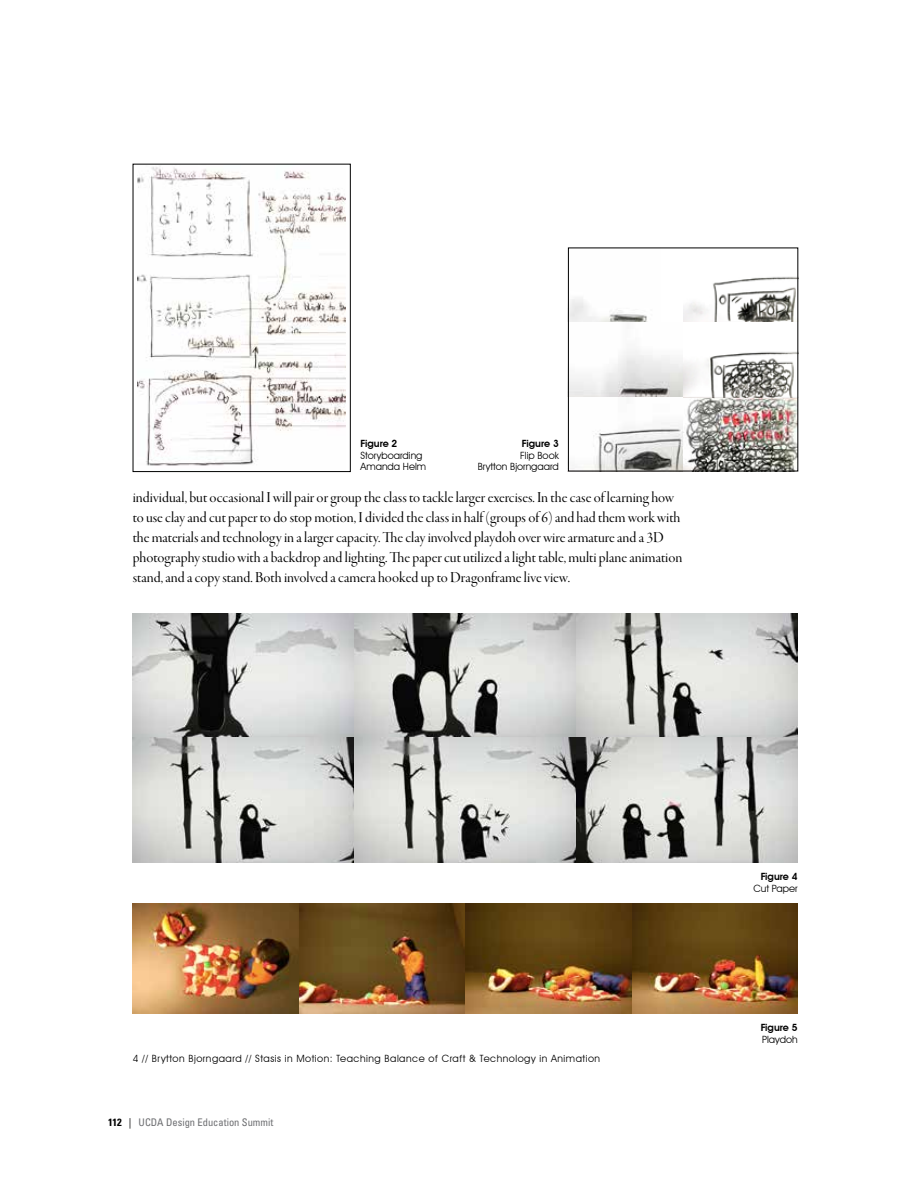
<style>
.page{position:relative;width:918px;height:1188px;background:#fff}
.page>*{position:absolute;margin:0;border:0;box-sizing:border-box;transform-origin:0 0}
.t1{font:15.6px/20px "Garamond Premr Pro Disp";color:#000}
.t2{font:condensed 10.5px "Univers LT Std";color:#6d6e71}
.t3{font:10.05px "Avant Garde IT Cby BT";letter-spacing:.05em;color:#000}
.t4{font:10.05px/12px "Avant Garde IT Cby BT";color:#000}
.t5{font:600 10.05px "Avant Garde IT Cby BT";color:#000}
.s1{font-weight:700;color:#000}
.s2{color:#000}
</style>
<div class="page">
<img style="left:137px;top:167px;width:208px;height:299px">
<div style="left:133px;top:164px;width:218px;height:308px;border:1px solid #000"></div>
<img style="left:568px;top:247px;width:93px;height:75px">
<img style="left:568px;top:350px;width:115px;height:122px">
<img style="left:683px;top:247px;width:116px;height:224px">
<div style="left:568px;top:248px;width:230px;height:223px;border:1px solid #000"></div>
<img style="left:133px;top:613px;width:665px;height:249px">
<img style="left:133px;top:903px;width:665px;height:110px">
<p class="t5" style="left:360px;top:437px;width:38px">Figure 2</p>
<p class="t4" style="left:360px;top:449px;width:67px">Storyboarding<br>Amanda Helm</p>
<p class="t5" style="left:522px;top:437px;width:38px">Figure 3</p>
<p class="t4" style="left:478px;top:449px;width:83px;text-align:right">Flip Book<br>Brytton Bjorngaard</p>
<p class="t1" style="left:133px;top:488px;width:551px">individual, but occasional I will pair or group the class to tackle larger exercises. In the case of learning how to use clay and cut paper to do stop motion, I divided the class in half (groups of 6) and had them work with the materials and technology in a larger capacity. The clay involved playdoh over wire armature and a 3D photography studio with a backdrop and lighting. The paper cut utilized a light table, multi plane animation stand, and a copy stand. Both involved a camera hooked up to Dragonframe live view.</p>
<p class="t3" style="left:133px;top:1052px;width:469px">4 // Brytton Bjorngaard // Stasis in Motion: Teaching Balance of Craft &amp; Technology in Animation</p>
<p class="t2" style="left:108px;top:1116px;width:167px"><span class="s1">112</span> <span class="s2">|</span> UCDA Design Education Summit</p>
<p class="t5" style="left:761px;top:870px;width:38px">Figure 4</p>
<p class="t4" style="left:753px;top:882px;width:46px">Cut Paper</p>
<p class="t5" style="left:761px;top:1022px;width:38px">Figure 5</p>
<p class="t4" style="left:762px;top:1034px;width:37px">Playdoh</p>
</div>
